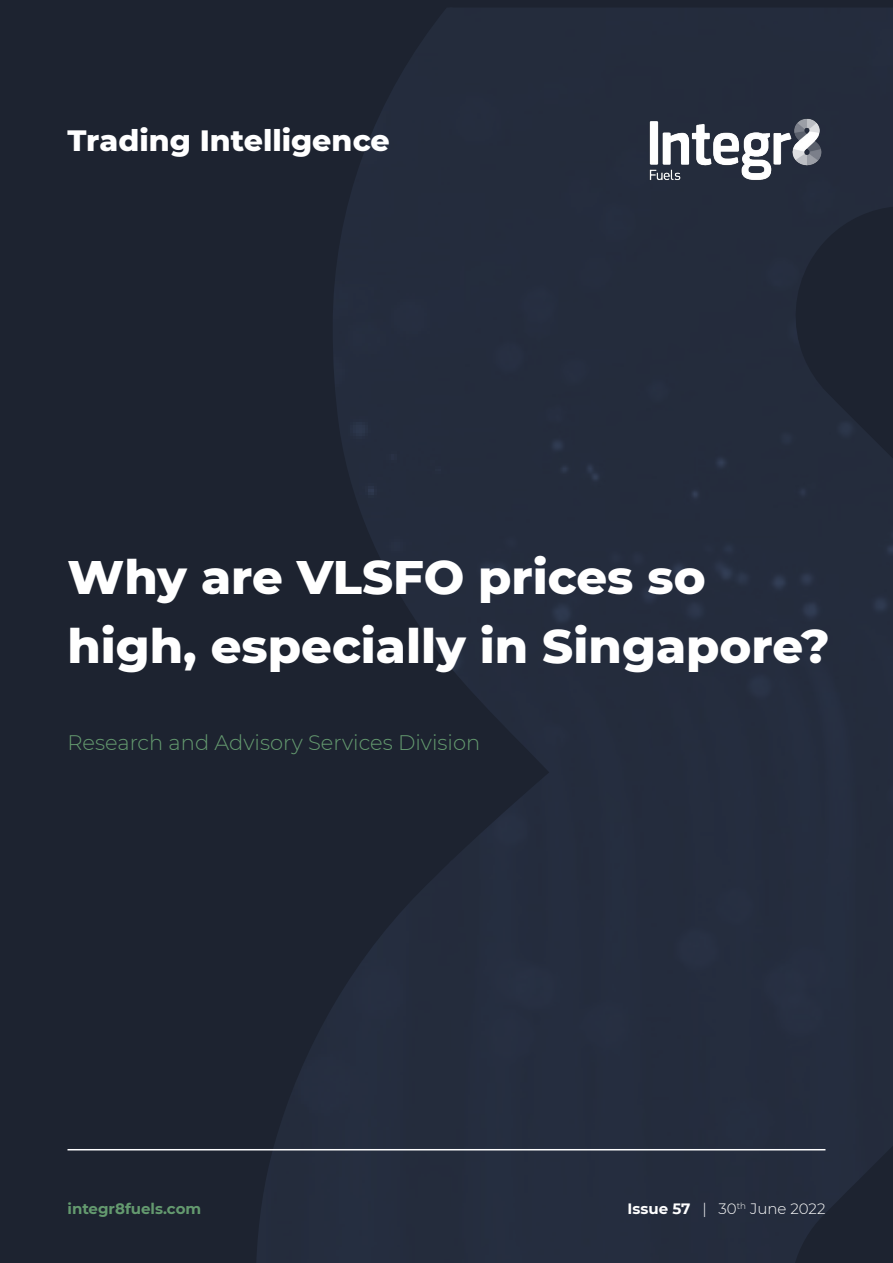
<style>
.page{position:relative;width:893px;height:1263px;background:#1d2330}
.page>*{position:absolute;margin:0;border:0;box-sizing:border-box;transform-origin:0 0}
.t1{font:800 48px/69px "Montserrat";color:#fff}
.t2{font:800 30px "Montserrat";color:#fff}
.t3{font:300 21px "Montserrat";color:#649a6f}
.t4{font:300 15px "Montserrat";color:#fff}
.t5{font:700 15px "Montserrat";color:#649a6f}
.s1{font-weight:700}
</style>
<div class="page">
<img style="left:256px;top:8px;width:194px;height:1255px">
<div style="left:450px;top:8px;width:443px;height:1255px;background:#242c3d"></div>
<hr style="left:68px;top:1149px;width:757px;height:1px;background:#fff">
<img style="left:633px;top:112px;width:192px;height:71px">
<p class="t2" style="left:68px;top:118px;width:324px">Trading Intelligence</p>
<p class="t1" style="left:68px;top:540px;width:764px">Why are VLSFO prices so high, especially in Singapore?</p>
<p class="t3" style="left:68px;top:728px;width:414px">Research and Advisory Services Division</p>
<p class="t5" style="left:67px;top:1198px;width:135px">integr8fuels.com</p>
<p class="t4" style="left:628px;top:1198px;width:199px"><span class="s1">Issue 57</span> | 30<sup>th</sup> June 2022</p>
</div>
